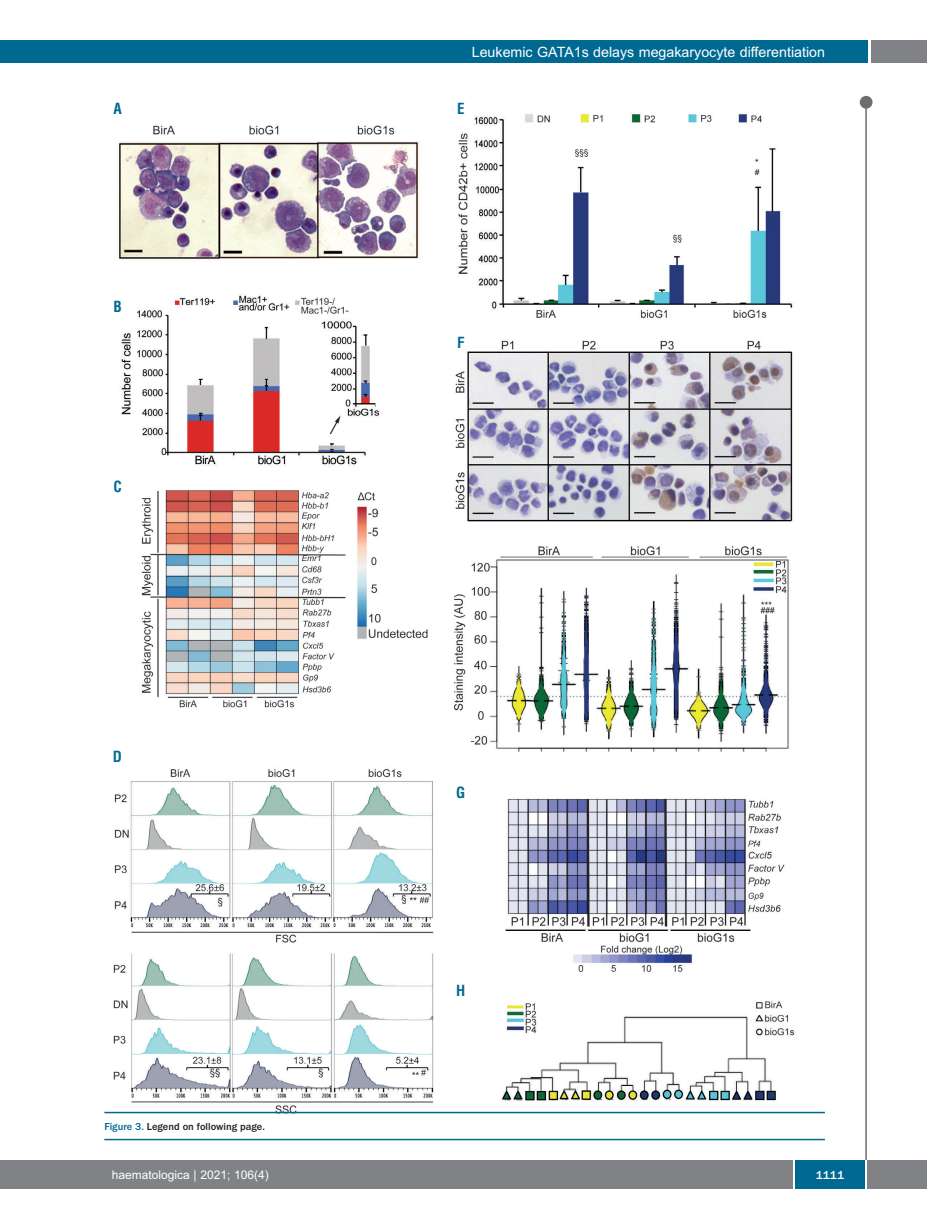
<style>
.page{position:relative;width:927px;height:1225px;background:#fff}
.page>*{position:absolute;margin:0;border:0;box-sizing:border-box;transform-origin:0 0}
.t1{font:700 condensed 15px "Helvetica";color:#006991}
.t2{font:14.25px "Arial";color:#fff}
.t3{font:12px "Arial";color:#fff}
.t4{font:500 12px "Franklin Gothic";color:#fff}
.t5{font:500 10.5px "Franklin Gothic";color:#231f20}
.s1{color:#006991}
</style>
<div class="page">
<div style="left:860px;top:96px;width:12px;height:13px;background:#6c6d70;border-radius:50%"></div>
<hr style="left:865px;top:98px;width:2px;height:1062px;background:#6c6d70">
<div style="left:871px;top:40px;width:56px;height:22px;background:#808285"></div>
<div style="left:18px;top:40px;width:849px;height:22px;background:#006991"></div>
<div style="left:17px;top:1160px;width:910px;height:28px;background:#808285"></div>
<div style="left:795px;top:1160px;width:70px;height:28px;background:#006991"></div>
<hr style="left:793px;top:1160px;width:2px;height:28px;background:#fff">
<hr style="left:865px;top:1160px;width:2px;height:28px;background:#fff">
<div style="left:0;top:40px;width:19px;height:22px;background:#006991"></div>
<div style="left:0;top:1160px;width:18px;height:28px;background:#808285"></div>
<img style="left:105px;top:113px;width:702px;height:1001px">
<hr style="left:104px;top:1111px;width:721px;height:2px;background:#006991">
<hr style="left:104px;top:1138px;width:721px;height:2px;background:#006991">
<p class="t1" style="left:113px;top:100px;width:10px">A</p>
<p class="t1" style="left:113px;top:298px;width:10px">B</p>
<p class="t1" style="left:113px;top:478px;width:10px">C</p>
<p class="t1" style="left:113px;top:748px;width:11px">D</p>
<p class="t5" style="left:104px;top:1120px;width:162px"><span class="s1">Figure 3.</span> Legend on following page.</p>
<p class="t2" style="left:472px;top:44px;width:355px">Leukemic GATA1s delays megakaryocyte differentiation</p>
<p class="t1" style="left:457px;top:100px;width:9px">E</p>
<p class="t1" style="left:457px;top:334px;width:9px">F</p>
<p class="t1" style="left:456px;top:784px;width:11px">G</p>
<p class="t1" style="left:456px;top:982px;width:11px">H</p>
<p class="t3" style="left:112px;top:1167px;width:158px">haematologica | 2021; 106(4)</p>
<p class="t4" style="left:816px;top:1167px;width:30px">1111</p>
</div>
